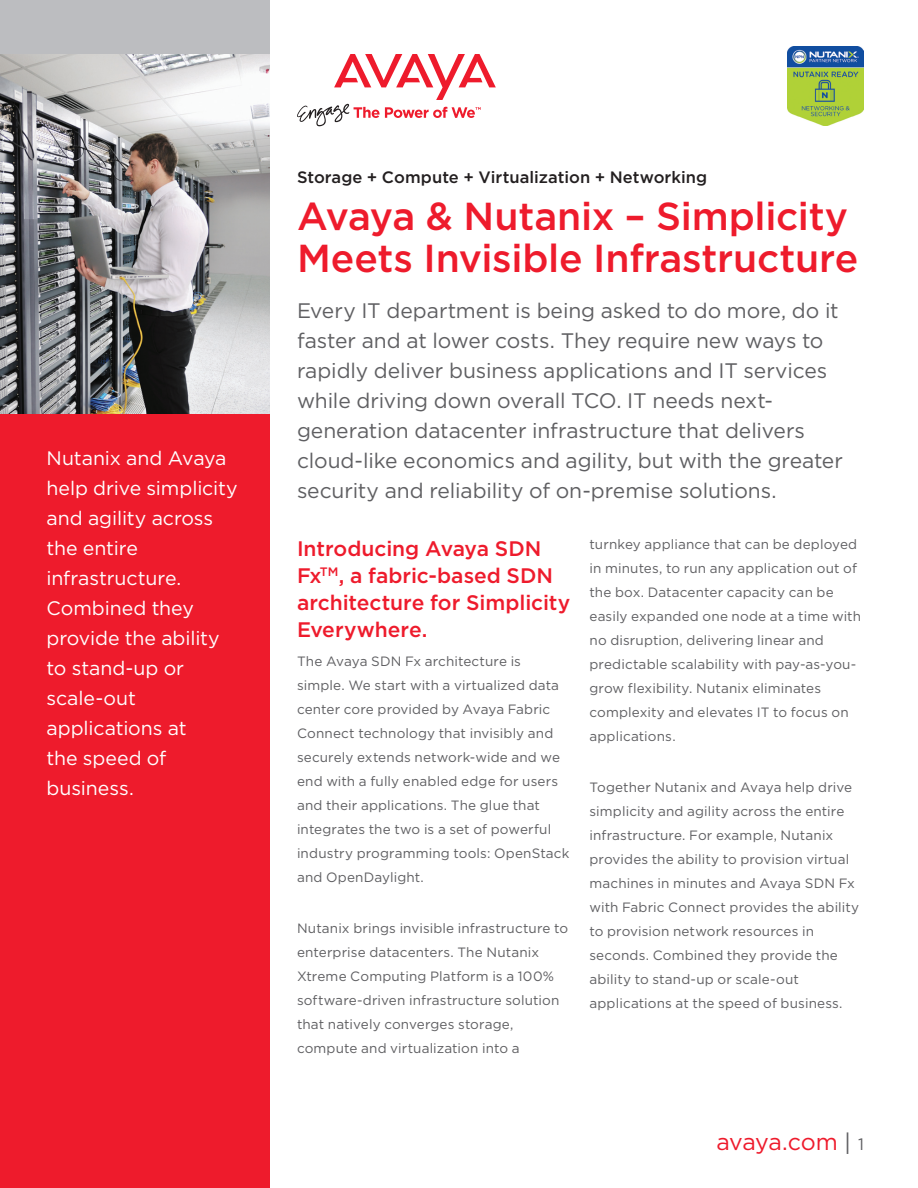
<style>
.page{position:relative;width:918px;height:1188px;background:#fff}
.page>*{position:absolute;margin:0;border:0;box-sizing:border-box;transform-origin:0 0}
.t1{font:500 39px/42px "Gotham";letter-spacing:-.005em;color:#ee1b2c}
.t2{font:23.25px "Gotham";letter-spacing:-.015em;color:#ee1b2c}
.intro{font:21px/30px "Gotham";letter-spacing:-.005em;color:#5f5f62}
.Body_Header{font:500 21px/27px "Gotham";color:#ee1b2c}
.CoverCallout_K_O{font:19.5px/30px "Gotham";letter-spacing:-.005em;color:#fff}
.Subtitle{font:500 16.5px "Gotham";letter-spacing:.005em;color:#231f20}
.Body_copy{font:13.5px/24px "Gotham";letter-spacing:.01em;color:#5f5f62}
.s1{color:#5f5f62}
.s2{font-size:16.5px;color:#5f5f62}
</style>
<div class="page">
<svg style="left:297px;top:54px;width:199px;height:72px"></svg>
<div style="left:0;top:0;width:270px;height:1188px;background:#ee1b2c"></div>
<div style="left:0;top:0;width:270px;height:54px;background:#bcbdc0"></div>
<img style="left:0;top:54px;width:270px;height:360px">
<img style="left:788px;top:46px;width:76px;height:79px">
<p class="CoverCallout_K_O" style="left:46px;top:442px;width:193px">Nutanix and Avaya help drive simplicity and agility across the entire infrastructure.<br>Combined they provide the ability to stand-up or scale-out applications at<br>the speed of business.</p>
<p class="Subtitle" style="left:297px;top:168px;width:412px">Storage + Compute + Virtualization + Networking</p>
<p class="t1" style="left:297px;top:194px;width:563px">Avaya &amp; Nutanix – Simplicity<br>Meets Invisible Infrastructure</p>
<p class="intro" style="left:297px;top:295px;width:547px">Every IT department is being asked to do more, do it faster and at lower costs. They require new ways to rapidly deliver business applications and IT services while driving down overall TCO. IT needs next&shy;generation datacenter infrastructure that delivers cloud-like economics and agility, but with the greater security and reliability of on-premise solutions.</p>
<p class="Body_Header" style="left:297px;top:534px;width:275px">Introducing Avaya SDN<br>Fx<sup>TM</sup>, a fabric-based SDN architecture for Simplicity<br>Everywhere.</p>
<p class="Body_copy" style="left:297px;top:649px;width:274px">The Avaya SDN Fx architecture is simple. We start with a virtualized data center core provided by Avaya Fabric Connect technology that invisibly and securely extends network-wide and we end with a fully enabled edge for users and their applications. The glue that integrates the two is a set of powerful industry programming tools: OpenStack and OpenDaylight.</p>
<p class="Body_copy" style="left:297px;top:916px;width:273px">Nutanix brings invisible infrastructure to enterprise datacenters. The Nutanix Xtreme Computing Platform is a 100% software-driven infrastructure solution that natively converges storage, compute and virtualization into a</p>
<p class="Body_copy" style="left:590px;top:532px;width:273px">turnkey appliance that can be deployed in minutes, to run any application out of the box. Datacenter capacity can be easily expanded one node at a time with no disruption, delivering linear and predictable scalability with pay-as-you&shy;grow flexibility. Nutanix eliminates complexity and elevates IT to focus on applications.</p>
<p class="Body_copy" style="left:590px;top:775px;width:271px">Together Nutanix and Avaya help drive simplicity and agility across the entire infrastructure. For example, Nutanix provides the ability to provision virtual machines in minutes and Avaya SDN Fx with Fabric Connect provides the ability to provision network resources in seconds. Combined they provide the ability to stand-up or scale-out applications at the speed of business.</p>
<h2 class="t2" style="left:716px;top:1129px;width:149px">avaya.com <span class="s1">|</span> <span class="s2">1</span></h2>
</div>
